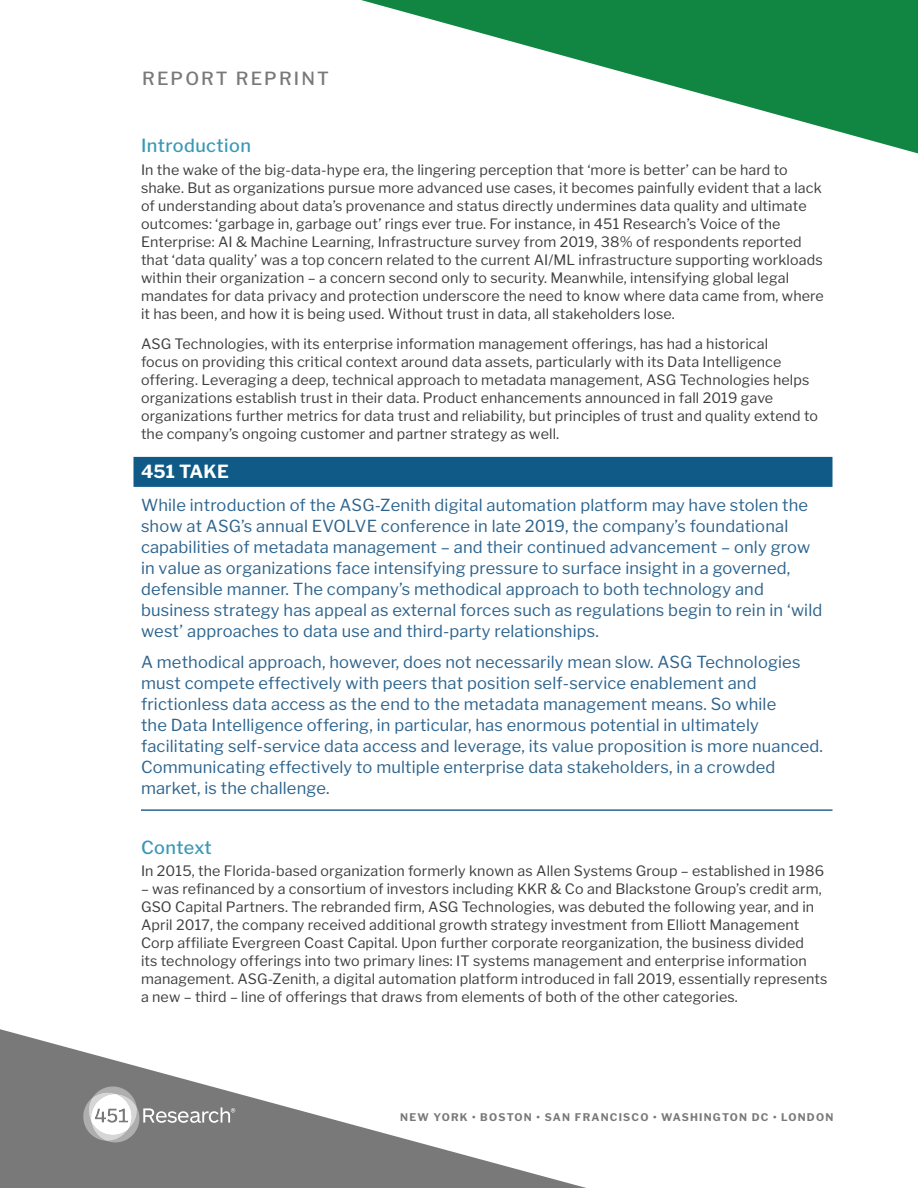
<style>
.page{position:relative;width:918px;height:1188px;background:#fff}
.page>*{position:absolute;margin:0;border:0;box-sizing:border-box;transform-origin:0 0}
.t1{font:500 18px "Libre Franklin";letter-spacing:.025em;color:#3998b5}
.t2{font:500 18px "Libre Franklin";letter-spacing:.12em;color:#79797a}
._451_Take_Header_new{font:700 18px "Libre Franklin";letter-spacing:.01em;color:#fff}
._451_Take_Body_new{font:16.5px/21px "Libre Franklin";letter-spacing:.01em;color:#2d648e}
.Libre_Franklin_Body{font:14.25px/18px "Libre Franklin";letter-spacing:.01em;color:#3e3e3f}
.t3{font:700 10.5px "Libre Franklin";letter-spacing:.115em;color:#79797a}
</style>
<div class="page">
<svg style="left:0;top:1029px;width:586px;height:159px"></svg>
<svg style="left:361px;top:0;width:557px;height:154px"></svg>
<svg style="left:82px;top:1086px;width:153px;height:56px"></svg>
<div style="left:134px;top:457px;width:698px;height:30px;background:#0f5a86"></div>
<hr style="left:141px;top:809px;width:691px;height:2px;background:#2d648e">
<p class="t2" style="left:142px;top:68px;width:188px">REPORT REPRINT</p>
<h1 class="t1" style="left:141px;top:135px;width:111px">Introduction</h1>
<p class="Libre_Franklin_Body" style="left:141px;top:161px;width:684px">In the wake of the big-data-hype era, the lingering perception that ‘more is better’ can be hard to shake. But as organizations pursue more advanced use cases, it becomes painfully evident that a lack of understanding about data’s provenance and status directly undermines data quality and ultimate outcomes: ‘garbage in, garbage out’ rings ever true. For instance, in 451 Research’s Voice of the Enterprise: AI &amp; Machine Learning, Infrastructure survey from 2019, 38% of respondents reported that ‘data quality’ was a top concern related to the current AI/ML infrastructure supporting workloads within their organization – a concern second only to security. Meanwhile, intensifying global legal mandates for data privacy and protection underscore the need to know where data came from, where it has been, and how it is being used. Without trust in data, all stakeholders lose.</p>
<p class="Libre_Franklin_Body" style="left:141px;top:335px;width:679px">ASG Technologies, with its enterprise information management offerings, has had a historical<br>focus on providing this critical context around data assets, particularly with its Data Intelligence offering. Leveraging a deep, technical approach to metadata management, ASG Technologies helps organizations establish trust in their data. Product enhancements announced in fall 2019 gave organizations further metrics for data trust and reliability, but principles of trust and quality extend to the company’s ongoing customer and partner strategy as well.</p>
<p class="_451_Take_Header_new" style="left:141px;top:461px;width:89px">451 TAKE</p>
<p class="_451_Take_Body_new" style="left:141px;top:494px;width:683px">While introduction of the ASG-Zenith digital automation platform may have stolen the show at ASG’s annual EVOLVE conference in late 2019, the company’s foundational capabilities of metadata management – and their continued advancement – only grow in value as organizations face intensifying pressure to surface insight in a governed, defensible manner. The company’s methodical approach to both technology and business strategy has appeal as external forces such as regulations begin to rein in ‘wild west’ approaches to data use and third-party relationships.</p>
<p class="_451_Take_Body_new" style="left:141px;top:652px;width:684px">A methodical approach, however, does not necessarily mean slow. ASG Technologies must compete effectively with peers that position self-service enablement and frictionless data access as the end to the metadata management means. So while<br>the Data Intelligence offering, in particular, has enormous potential in ultimately facilitating self-service data access and leverage, its value proposition is more nuanced.<br>Communicating effectively to multiple enterprise data stakeholders, in a crowded market, is the challenge.</p>
<h1 class="t1" style="left:141px;top:836px;width:72px">Context</h1>
<p class="Libre_Franklin_Body" style="left:141px;top:862px;width:685px">In 2015, the Florida-based organization formerly known as Allen Systems Group – established in 1986</p>
<p class="Libre_Franklin_Body" style="left:141px;top:880px;width:688px">– was refinanced by a consortium of investors including KKR &amp; Co and Blackstone Group’s credit arm, GSO Capital Partners. The rebranded firm, ASG Technologies, was debuted the following year, and in April 2017, the company received additional growth strategy investment from Elliott Management Corp affiliate Evergreen Coast Capital. Upon further corporate reorganization, the business divided<br>its technology offerings into two primary lines: IT systems management and enterprise information management. ASG-Zenith, a digital automation platform introduced in fall 2019, essentially represents a new – third – line of offerings that draws from elements of both of the other categories.</p>
<p class="t3" style="left:400px;top:1111px;width:434px">NEW YORK • BOSTON • SAN FRANCISCO • WASHINGTON DC • LONDON</p>
</div>
